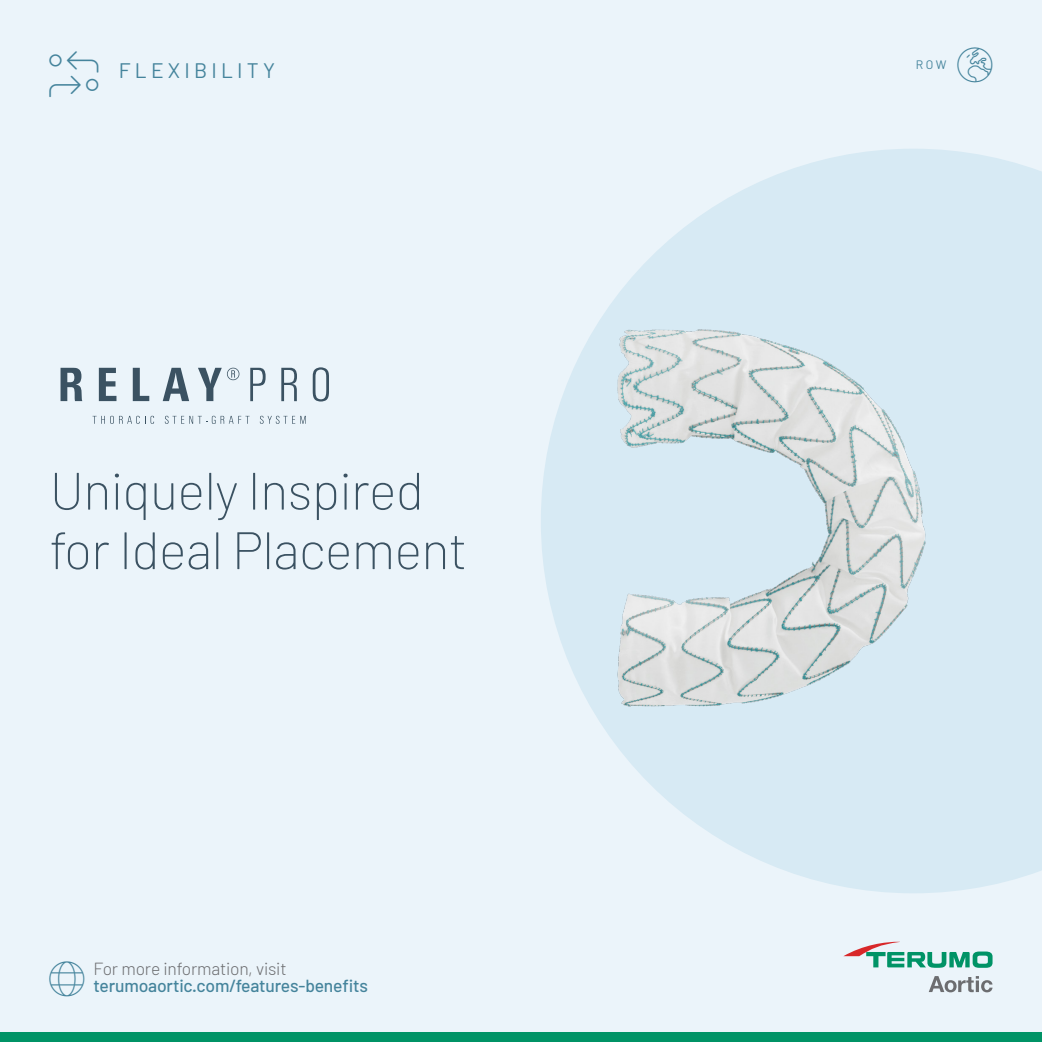
<style>
.page{position:relative;width:1042px;height:1042px;background:#ebf4fa}
.page>*{position:absolute;margin:0;border:0;box-sizing:border-box;transform-origin:0 0}
.Heading{font:200 52.5px/59.5px "Barlow";letter-spacing:-.015em;color:#3b5262}
.t1{font:21px "Barlow";letter-spacing:.2em;color:#45849c}
.t2{font:500 17.5px "Barlow";letter-spacing:-.01em;color:#45849c}
.t3{font:300 17.5px "Barlow";letter-spacing:-.01em;color:#6c6d70}
.t4{font:12.25px "Barlow";color:#45849c}
</style>
<div class="page">
<div style="left:0;top:1032px;width:1042px;height:10px;background:#009366"></div>
<svg style="left:928px;top:976px;width:64px;height:16px"></svg>
<svg style="left:843px;top:942px;width:149px;height:26px"></svg>
<svg style="left:541px;top:149px;width:501px;height:744px;fill:#d7eaf4"></svg>
<img style="left:610px;top:323px;width:325px;height:396px">
<svg style="left:93px;top:416px;width:61px;height:8px"></svg>
<svg style="left:165px;top:416px;width:84px;height:8px"></svg>
<svg style="left:260px;top:416px;width:46px;height:8px"></svg>
<svg style="left:61px;top:368px;width:21px;height:33px"></svg>
<svg style="left:99px;top:368px;width:17px;height:33px"></svg>
<svg style="left:133px;top:368px;width:16px;height:33px"></svg>
<svg style="left:163px;top:368px;width:26px;height:33px"></svg>
<svg style="left:198px;top:368px;width:41px;height:33px"></svg>
<svg style="left:250px;top:368px;width:16px;height:33px"></svg>
<svg style="left:281px;top:368px;width:16px;height:33px"></svg>
<svg style="left:313px;top:367px;width:16px;height:34px"></svg>
<p class="t1" style="left:119px;top:58px;width:158px">FLEXIBILITY</p>
<p class="t4" style="left:916px;top:57px;width:32px">ROW</p>
<p class="Heading" style="left:50px;top:460px;width:419px">Uniquely Inspired for Ideal Placement</p>
<p class="t3" style="left:94px;top:958px;width:195px">For more information, visit</p>
<p class="t2" style="left:94px;top:975px;width:276px">terumoaortic.com/features-benefits</p>
</div>
